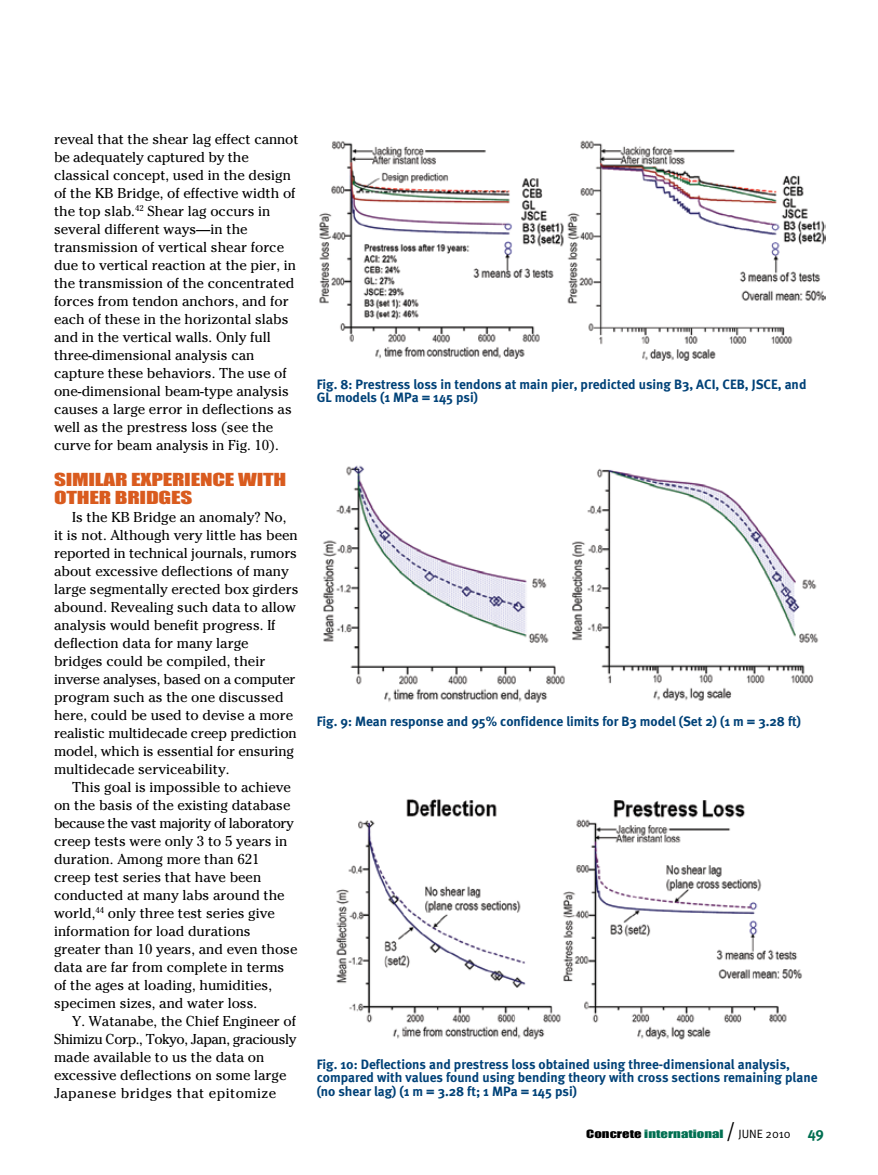
<style>
.page{position:relative;width:878px;height:1175px;background:#fff}
.page>*{position:absolute;margin:0;border:0;box-sizing:border-box;transform-origin:0 0}
.t1{font:16.5px "Impact";letter-spacing:-.01em;color:#d95b1e;scale:1.4 1}
.t2{font:14.25px/18px "Cheltenham";color:#000}
.t3{font:700 13.5px/13.5px "Meta";color:#004278}
.t4{font:10.5px "Impact";color:#006f51;scale:1.4 1}
.s1{color:#000}
.s2{font-family:"Meta Normal";font-size:21px;color:#000}
.s3{font-family:"Meta Normal";font-size:12px;color:#000}
.s4{font-family:"Meta";font-weight:700;font-size:15px}
</style>
<div class="page">
<img style="left:319px;top:140px;width:506px;height:220px">
<img style="left:323px;top:465px;width:496px;height:238px">
<img style="left:336px;top:799px;width:466px;height:241px">
<p class="t2" style="left:54px;top:130px;width:246px">reveal that the shear lag effect cannot be adequately captured by the classical concept, used in the design of the KB Bridge, of effective width of the top slab.<sup>42</sup> Shear lag occurs in several different ways—in the transmission of vertical shear force due to vertical reaction at the pier, in the transmission of the concentrated forces from tendon anchors, and for each of these in the horizontal slabs and in the vertical walls. Only full three-dimensional analysis can capture these behaviors. The use of one-dimensional beam-type analysis causes a large error in deflections as well as the prestress loss (see the curve for beam analysis in Fig. 10).</p>
<p class="t1" style="left:54px;top:466px;width:78px">SIMILAR EXPER</p>
<p class="t1" style="left:184px;top:466px;width:74px">IENCE WITH</p>
<p class="t1" style="left:54px;top:484px;width:75px">OTHER BRIDGES</p>
<p class="t2" style="left:54px;top:508px;width:246px;text-indent:18px">Is the KB Bridge an anomaly? No, it is not. Although very little has been reported in technical journals, rumors about excessive deflections of many large segmentally erected box girders abound. Revealing such data to allow analysis would benefit progress. If deflection data for many large bridges could be compiled, their inverse analyses, based on a computer program such as the one discussed here, could be used to devise a more realistic multidecade creep prediction model, which is essential for ensuring multidecade serviceability.</p>
<p class="t2" style="left:54px;top:778px;width:245px;text-indent:18px">This goal is impossible to achieve on the basis of the existing database because the vast majority of laboratory creep tests were only 3 to 5 years in duration. Among more than 621 creep test series that have been conducted at many labs around the world,<sup>44</sup> only three test series give information for load durations greater than 10 years, and even those data are far from complete in terms of the ages at loading, humidities, specimen sizes, and water loss.</p>
<p class="t2" style="left:54px;top:1012px;width:244px;text-indent:18px">Y. Watanabe, the Chief Engineer of Shimizu Corp., Tokyo, Japan, graciously made available to us the data on excessive deflections on some large Japanese bridges that epitomize</p>
<p class="t3" style="left:316px;top:377px;width:491px">Fig. 8: Prestress loss in tendons at main pier, predicted using B3, ACI, CEB, JSCE, and<br>GL models (1 MPa = 145 psi)</p>
<p class="t3" style="left:316px;top:714px;width:485px">Fig. 9: Mean response and 95% confidence limits for B3 model (Set 2) (1 m = 3.28 ft)</p>
<p class="t3" style="left:316px;top:1057px;width:502px">Fig. 10: Deflections and prestress loss obtained using three-dimensional analysis, compared with values found using bending theory with cross sections remaining plane (no shear lag) (1 m = 3.28 ft; 1 MPa = 145 psi)</p>
<p class="t4" style="left:586px;top:1125px;width:171px"><span class="s1">CONCRETE</span> INTERNATIONAL <span class="s2">/</span> <span class="s3">JUNE 2010</span> <span class="s4">49</span></p>
</div>
